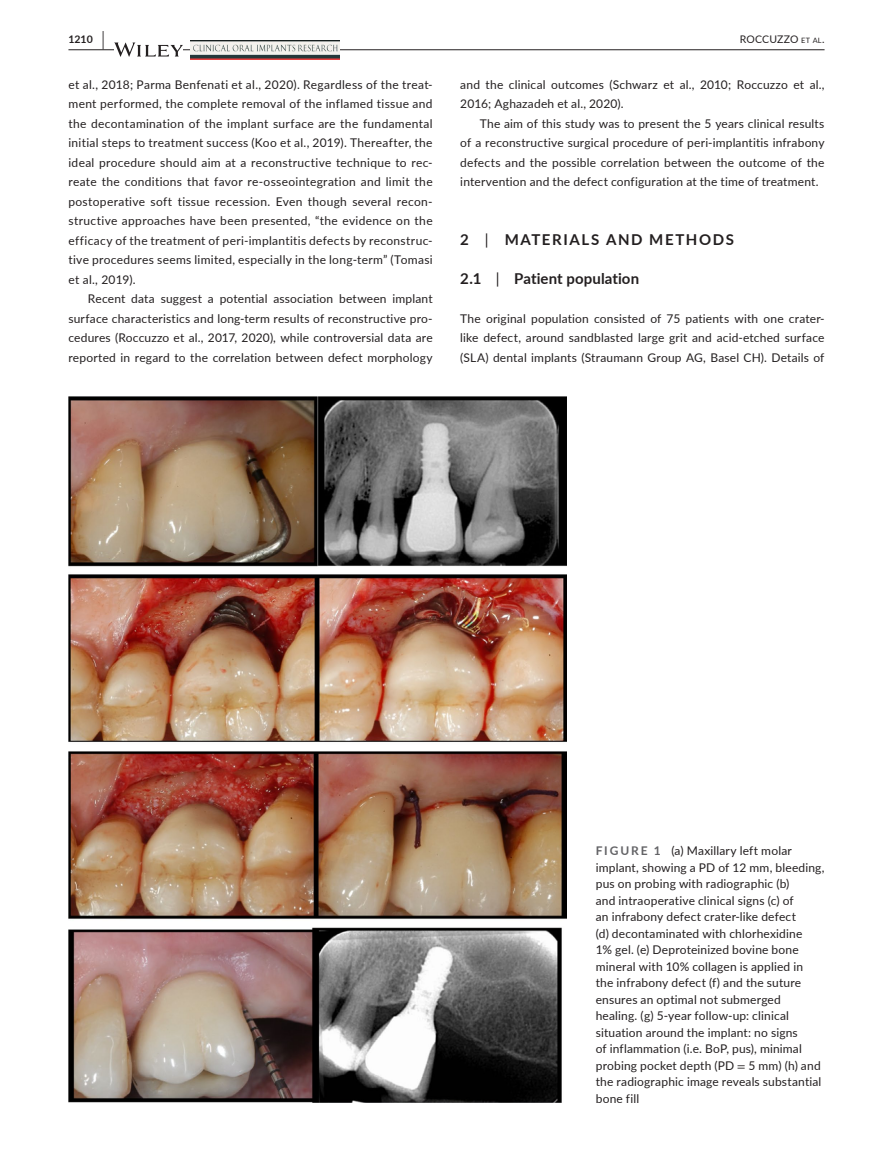
<style>
.page{position:relative;width:893px;height:1174px;background:#fff}
.page>*{position:absolute;margin:0;border:0;box-sizing:border-box;transform-origin:0 0}
.t1{font:700 15px "Lato";letter-spacing:.11em;color:#231f20}
.t2{font:700 15px "Lato";letter-spacing:.005em;color:#231f20}
.t3{font:12px/19.5px "Lato";letter-spacing:.015em;color:#231f20;text-align:justify}
.t4{font:10.5px "Lato";letter-spacing:.01em;color:#231f20}
.t5{font:700 10.5px "Lato";color:#231f20}
.s1{font-size:19.5px}
.s2{font-size:7.35px}
.s3{font-weight:400}
.s4{font-weight:700;color:#636366}
.s5{font-family:"STIX"}
</style>
<div class="page">
<hr style="left:68px;top:49px;width:756px;height:1px;background:#231f20">
<svg style="left:114px;top:42px;width:69px;height:15px"></svg>
<img style="left:191px;top:40px;width:149px;height:19px">
<img style="left:68px;top:396px;width:498px;height:706px">
<p class="t5" style="left:68px;top:31px;width:37px">1210 <span class="s1">|</span></p>
<p class="t4" style="left:740px;top:31px;width:86px">ROCCUZZO <span class="s2">et al</span>.</p>
<p class="t3" style="left:68px;top:74px;width:366px">et al., 2018; Parma Benfenati et al., 2020). Regardless of the treat&shy;ment performed, the complete removal of the inflamed tissue and the decontamination of the implant surface are the fundamental initial steps to treatment success (Koo et al., 2019). Thereafter, the ideal procedure should aim at a reconstructive technique to rec&shy;reate the conditions that favor re-osseointegration and limit the postoperative soft tissue recession. Even though several recon&shy;structive approaches have been presented, “the evidence on the efficacy of the treatment of peri-implantitis defects by reconstruc&shy;tive procedures seems limited, especially in the long-term” (Tomasi et al., 2019).</p>
<p class="t3" style="left:68px;top:288px;width:366px;text-indent:20px">Recent data suggest a potential association between implant surface characteristics and long-term results of reconstructive pro&shy;cedures (Roccuzzo et al., 2017, 2020), while controversial data are reported in regard to the correlation between defect morphology</p>
<p class="t3" style="left:460px;top:74px;width:366px">and the clinical outcomes (Schwarz et al., 2010; Roccuzzo et al.,<br>2016; Aghazadeh et al., 2020).</p>
<p class="t3" style="left:460px;top:113px;width:366px;text-indent:20px">The aim of this study was to present the 5 years clinical results of a reconstructive surgical procedure of peri-implantitis infrabony defects and the possible correlation between the outcome of the intervention and the defect configuration at the time of treatment.</p>
<p class="t1" style="left:460px;top:228px;width:275px">2 <span class="s3">|</span> MATERIALS AND METHODS</p>
<p class="t2" style="left:460px;top:267px;width:180px">2.1 <span class="s3">|</span> Patient population</p>
<p class="t3" style="left:460px;top:308px;width:366px">The original population consisted of 75 patients with one crater&shy;like defect, around sandblasted large grit and acid-etched surface (SLA) dental implants (Straumann Group AG, Basel CH). Details of</p>
<p class="t3" style="left:596px;top:842px;width:230px;line-height:16.5px;text-align:left"><span class="s4">FIGURE 1</span> (a) Maxillary left molar implant, showing a PD of 12 mm, bleeding, pus on probing with radiographic (b)<br>and intraoperative clinical signs (c) of<br>an infrabony defect crater-like defect<br>(d) decontaminated with chlorhexidine<br>1% gel. (e) Deproteinized bovine bone mineral with 10% collagen is applied in<br>the infrabony defect (f) and the suture ensures an optimal not submerged healing. (g) 5-year follow-up: clinical situation around the implant: no signs<br>of inflammation (i.e. BoP, pus), minimal probing pocket depth (PD <span class="s5">=</span> 5 mm) (h) and the radiographic image reveals substantial bone fill</p>
</div>
